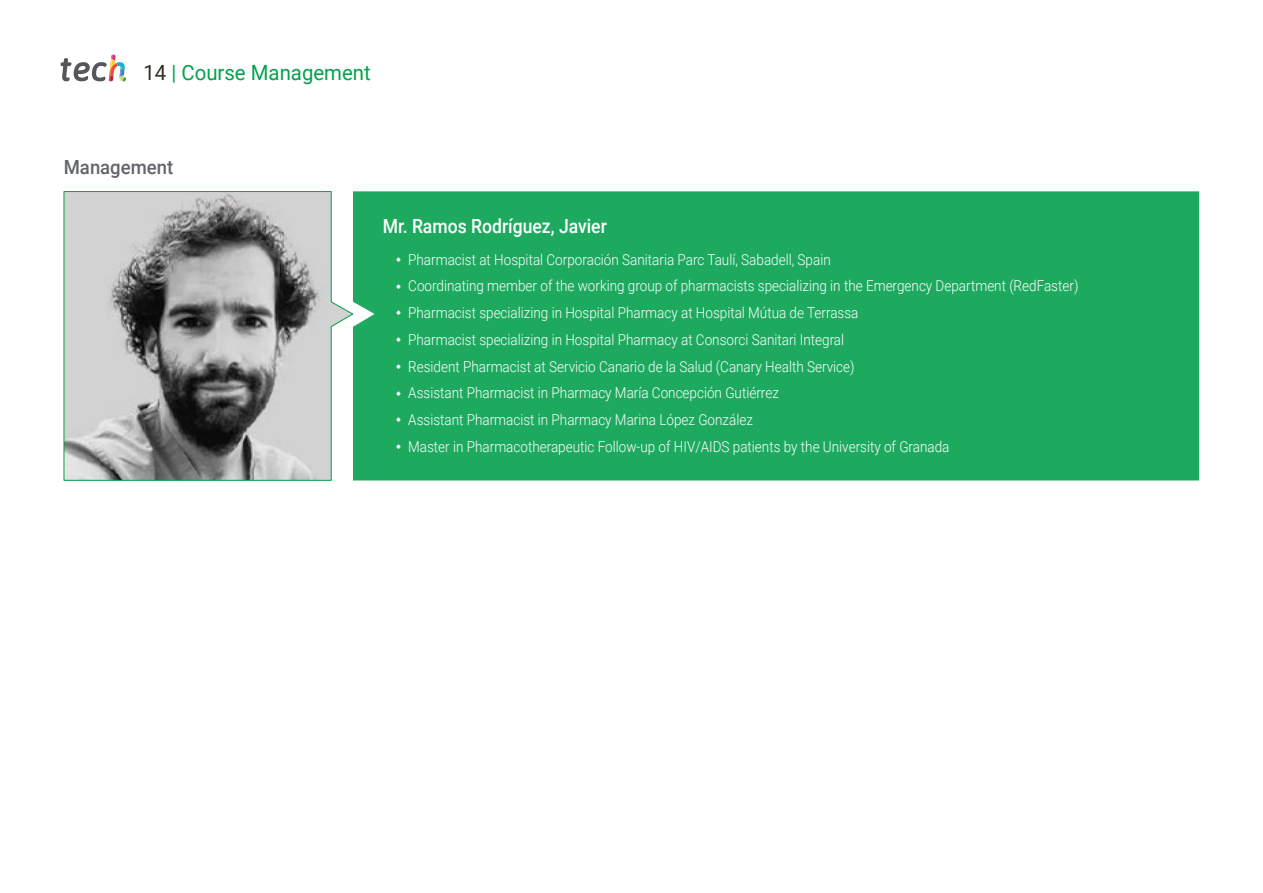
<style>
.page{position:relative;width:1263px;height:893px;background:#fff}
.page>*{position:absolute;margin:0;border:0;box-sizing:border-box;transform-origin:0 0}
.t1{font:21px "Roboto";color:#04a14d}
.t2{font:500 19.5px "Roboto";color:#fff;scale:.9 1}
.t3{font:500 19.5px "Roboto";color:#61646a;scale:.95 1}
.t4{font:300 15px/26.7px "Roboto";color:#fff;scale:.9 1}
.s1{color:#312e20}
</style>
<div class="page">
<svg style="left:61px;top:55px;width:65px;height:27px"></svg>
<div style="left:353px;top:191px;width:846px;height:289px;background:#1daa5f"></div>
<svg style="left:64px;top:191px;width:289px;height:290px"></svg>
<svg style="left:396px;top:257px;width:5px;height:5px"></svg>
<svg style="left:396px;top:284px;width:5px;height:5px"></svg>
<svg style="left:396px;top:310px;width:5px;height:5px"></svg>
<svg style="left:396px;top:337px;width:5px;height:5px"></svg>
<svg style="left:396px;top:364px;width:5px;height:5px"></svg>
<svg style="left:396px;top:391px;width:5px;height:5px"></svg>
<svg style="left:396px;top:417px;width:5px;height:5px"></svg>
<svg style="left:396px;top:444px;width:5px;height:5px"></svg>
<h1 class="t1" style="left:144px;top:57px;width:229px"><span class="s1">14</span> | Course Management</h1>
<h2 class="t3" style="left:64px;top:154px;width:117px">Management</h2>
<h2 class="t2" style="left:383px;top:212px;width:251px">Mr. Ramos Rodríguez, Javier</h2>
<p class="t4" style="left:408px;top:245px;width:746px">Pharmacist at Hospital Corporación Sanitaria Parc Taulí, Sabadell, Spain<br>Coordinating member of the working group of pharmacists specializing in the Emergency Department (RedFaster)<br>Pharmacist specializing in Hospital Pharmacy at Hospital Mútua de Terrassa<br>Pharmacist specializing in Hospital Pharmacy at Consorci Sanitari Integral<br>Resident Pharmacist at Servicio Canario de la Salud (Canary Health Service)<br>Assistant Pharmacist in Pharmacy María Concepción Gutiérrez<br>Assistant Pharmacist in Pharmacy Marina López González<br>Master in Pharmacotherapeutic Follow-up of HIV/AIDS patients by the University of Granada</p>
</div>
